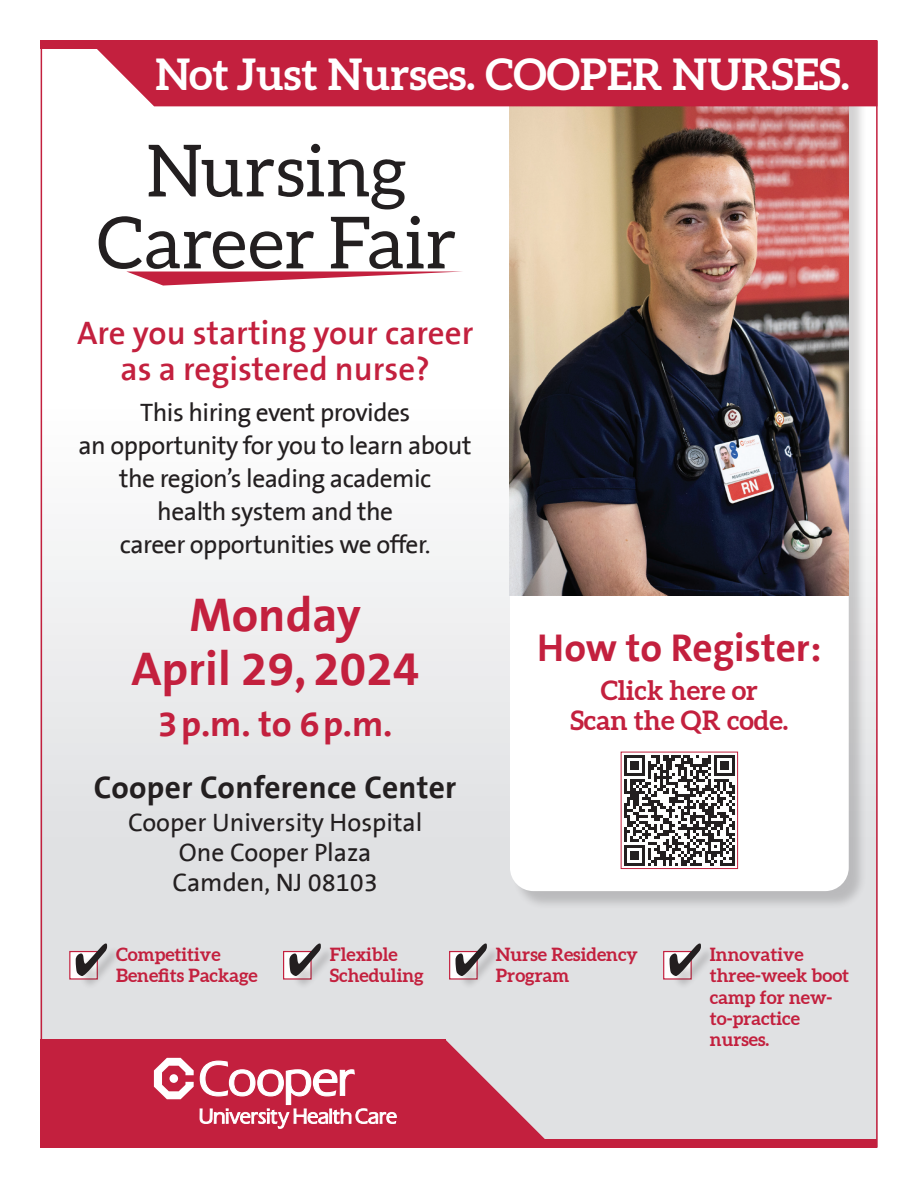
<style>
.page{position:relative;width:918px;height:1188px;background:#fff}
.page>*{position:absolute;margin:0;border:0;box-sizing:border-box;transform-origin:0 0}
.t1{font:72px/72px "Aleo";color:#231f20;text-align:center}
.t2{font:700 48px/54px "The Sans B7";color:#c3203e;text-align:center}
.t3{font:700 43.8px "Aleo";color:#fff}
.t4{font:700 39.3px "The Sans B7";color:#c3203e}
.t5{font:700 36px "The Sans B7";color:#c3203e}
.t6{font:600 33px/36px "The Sans B6";color:#c3203e;text-align:center}
.t7{font:700 31.5px "The Sans B7";letter-spacing:.01em;color:#231f20}
.t8{font:700 27px/30px "Aleo";color:#c3203e;text-align:center}
.t9{font:25.5px/33px "The Sans B5 Plain";letter-spacing:-.02em;color:#231f20;text-align:center}
.t10{font:25.5px/30px "The Sans B5 Plain";color:#231f20;text-align:center}
.t11{font:700 18.45px/21.3px "Aleo";color:#c3203e}
</style>
<div class="page">
<div style="left:40px;top:400px;width:838px;height:748px;background:linear-gradient(to bottom,#f9f9f9,#d8d9db)"></div>
<div style="left:512px;top:91px;width:356px;height:819px;background:#231f20;opacity:.2"></div>
<svg style="left:510px;top:596px;width:339px;height:295px"></svg>
<div style="left:40px;top:1040px;width:404px;height:108px;background:#c3203e"></div>
<svg style="left:154px;top:1039px;width:399px;height:100px"></svg>
<img style="left:510px;top:106px;width:339px;height:490px">
<div style="left:621px;top:752px;width:117px;height:117px;background:#fff;border:1px solid #c3203e"></div>
<div style="left:97px;top:49px;width:781px;height:57px;background:#c3203e"></div>
<div style="left:40px;top:1139px;width:838px;height:9px;background:#c3203e"></div>
<div style="left:40px;top:40px;width:838px;height:9px;background:#c3203e"></div>
<div style="left:69px;top:951px;width:29px;height:29px;background:#fff;border:1px solid #c3203e"></div>
<div style="left:78px;top:946px;width:43px;height:44px;background:#231f20;opacity:.2"></div>
<svg style="left:76px;top:943px;width:31px;height:33px"></svg>
<div style="left:283px;top:951px;width:29px;height:29px;background:#fff;border:1px solid #c3203e"></div>
<div style="left:291px;top:946px;width:44px;height:44px;background:#231f20;opacity:.2"></div>
<svg style="left:289px;top:943px;width:32px;height:33px"></svg>
<div style="left:449px;top:951px;width:29px;height:29px;background:#fff;border:1px solid #c3203e"></div>
<div style="left:458px;top:946px;width:43px;height:44px;background:#231f20;opacity:.2"></div>
<svg style="left:456px;top:943px;width:31px;height:33px"></svg>
<div style="left:663px;top:951px;width:29px;height:29px;background:#fff;border:1px solid #c3203e"></div>
<div style="left:672px;top:946px;width:43px;height:44px;background:#231f20;opacity:.2"></div>
<svg style="left:670px;top:943px;width:31px;height:33px"></svg>
<svg style="left:128px;top:272px;width:324px;height:14px"></svg>
<hr style="left:624px;top:755px;width:3px;height:21px;background:#231f20">
<hr style="left:624px;top:779px;width:3px;height:15px;background:#231f20">
<hr style="left:624px;top:803px;width:3px;height:15px;background:#231f20">
<hr style="left:624px;top:827px;width:3px;height:15px;background:#231f20">
<hr style="left:624px;top:845px;width:3px;height:21px;background:#231f20">
<svg style="left:627px;top:755px;width:108px;height:111px"></svg>
<hr style="left:732px;top:845px;width:3px;height:21px;background:#231f20">
<h3 class="t3" style="left:155px;top:47px;width:696px">Not Just Nurses. COOPER NURSES.</h3>
<h1 class="t1" style="left:97px;top:138px;width:361px">Nursing<br>Career Fair</h1>
<p class="t6" style="left:77px;top:316px;width:398px">Are you starting your career as a registered nurse?</p>
<p class="t9" style="left:79px;top:397px;width:395px">This hiring event provides<br>an opportunity for you to learn about the region’s leading academic<br>health system and the<br>career opportunities we offer.</p>
<h2 class="t2" style="left:131px;top:590px;width:289px">Monday<br>April 29, 2024</h2>
<h3 class="t5" style="left:158px;top:705px;width:236px">3p.m. to 6p.m.</h3>
<p class="t7" style="left:94px;top:771px;width:364px">Cooper Conference Center</p>
<p class="t10" style="left:128px;top:808px;width:296px">Cooper University Hospital<br>One Cooper Plaza<br>Camden, NJ 08103</p>
<h3 class="t4" style="left:537px;top:627px;width:286px">How to Register:</h3>
<p class="t8" style="left:570px;top:676px;width:220px">Click here or<br>Scan the QR code.</p>
<p class="t11" style="left:116px;top:944px;width:143px">Competitive<br>Benefits Package</p>
<p class="t11" style="left:330px;top:944px;width:95px">Flexible<br>Scheduling</p>
<p class="t11" style="left:496px;top:944px;width:144px">Nurse Residency<br>Program</p>
<p class="t11" style="left:710px;top:944px;width:141px">Innovative three-week boot camp for new&shy;to-practice nurses.</p>
</div>
